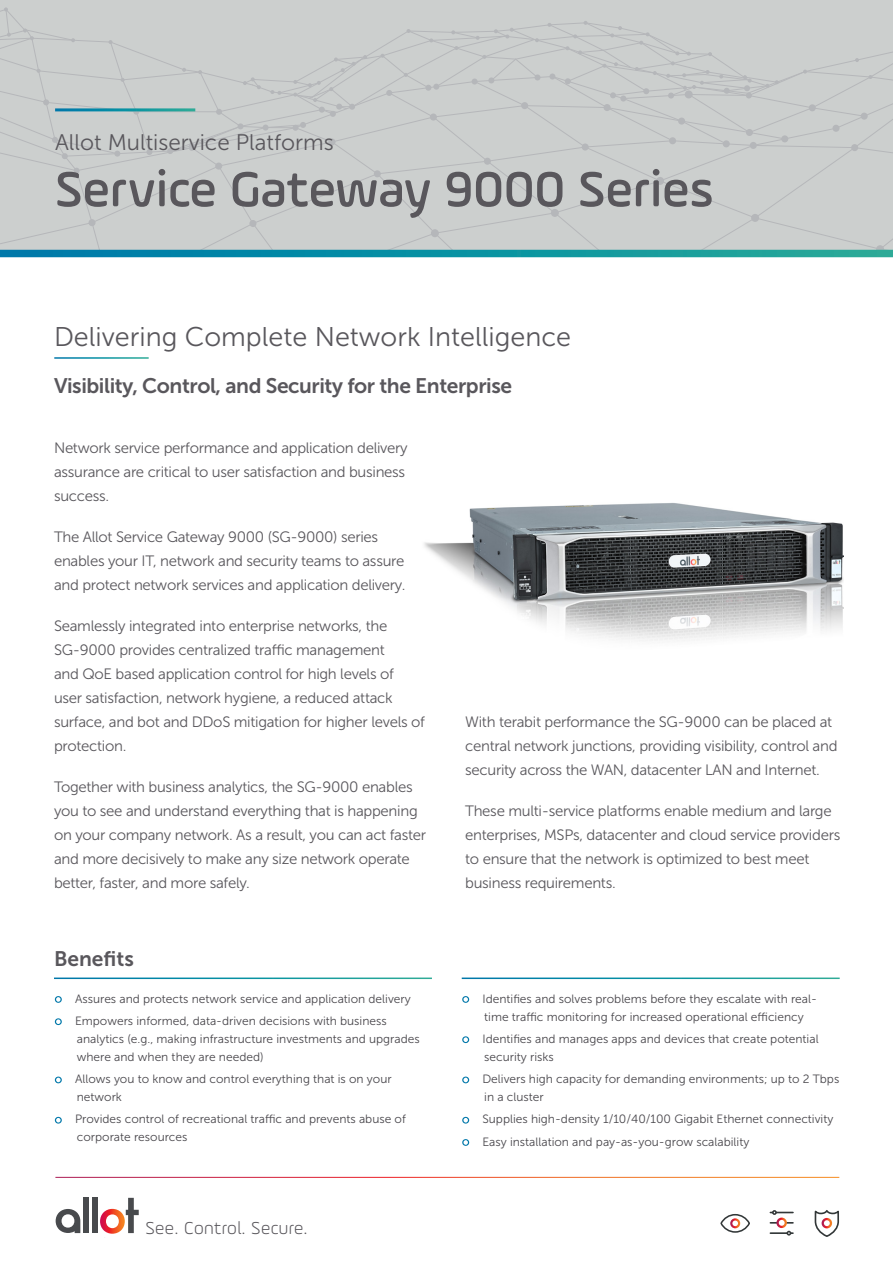
<style>
.page{position:relative;width:893px;height:1263px;background:#fff}
.page>*{position:absolute;margin:0;border:0;box-sizing:border-box;transform-origin:0 0}
.t1{font:500 52.5px "Ample Soft";color:#59575c}
.t2{font:27px "Museo Sans 300";color:#59575c}
.t3{font:22.5px "Museo Sans 300";color:#59575c}
.t4{font:21px "Museo Sans 700";letter-spacing:-.02em;color:#59575c}
.t5{font:300 18.45px "Ample Soft";letter-spacing:.02em;color:#59575c}
.t6{font:15px/24px "Museo Sans 300";letter-spacing:-.02em;color:#59575c}
.t7{font:12px/18px "Museo Sans 300";color:#48464b}
.s1{font-family:"Museo Sans 500";font-size:12.75px;color:#fff}
</style>
<div class="page">
<div style="left:0;top:0;width:893px;height:251px;background:#cccfce"></div>
<svg style="left:0;top:7px;width:893px;height:243px"></svg>
<hr style="left:55px;top:108px;width:140px;height:3px;background:#fff">
<svg style="left:814px;top:1210px;width:25px;height:27px"></svg>
<div style="left:822px;top:1218px;width:10px;height:10px;border:2px solid #fff;border-radius:50%"></div>
<div style="left:776px;top:1217px;width:11px;height:11px;border:2px solid #fff;border-radius:50%"></div>
<svg style="left:770px;top:1210px;width:23px;height:5px"></svg>
<svg style="left:770px;top:1231px;width:23px;height:4px"></svg>
<div style="left:730px;top:1218px;width:10px;height:10px;border:2px solid #fff;border-radius:50%"></div>
<div style="left:720px;top:1214px;width:30px;height:19px;border:2px solid #323738;border-radius:50%"></div>
<div style="left:83px;top:1198px;width:6px;height:35px;background:#484a4d"></div>
<div style="left:92px;top:1198px;width:6px;height:35px;background:#484a4d"></div>
<svg style="left:56px;top:1209px;width:24px;height:24px"></svg>
<svg style="left:100px;top:1198px;width:39px;height:36px"></svg>
<svg style="left:0;top:250px;width:893px;height:7px;background:#0d91a1"></svg>
<img style="left:424px;top:503px;width:420px;height:138px">
<p class="t3" style="left:55px;top:130px;width:280px">Allot Multiservice Platforms</p>
<p class="t1" style="left:55px;top:157px;width:660px">Service Gateway 9000 Series</p>
<p class="t2" style="left:54px;top:322px;width:519px">Delivering Complete Network Intelligence</p>
<p class="t4" style="left:54px;top:374px;width:460px">Visibility, Control, and Security for the Enterprise</p>
<p class="t6" style="left:54px;top:436px;width:355px">Network service performance and application delivery assurance are critical to user satisfaction and business success.</p>
<p class="t6" style="left:54px;top:525px;width:353px">The Allot Service Gateway 9000 (SG-9000) series enables your IT, network and security teams to assure and protect network services and application delivery.</p>
<p class="t6" style="left:54px;top:614px;width:372px">Seamlessly integrated into enterprise networks, the SG-9000 provides centralized traffic management<br>and QoE based application control for high levels of user satisfaction, network hygiene, a reduced attack surface, and bot and DDoS mitigation for higher levels of protection.</p>
<p class="t6" style="left:54px;top:775px;width:374px">Together with business analytics, the SG-9000 enables you to see and understand everything that is happening on your company network. As a result, you can act faster and more decisively to make any size network operate better, faster, and more safely.</p>
<p class="t4" style="left:54px;top:947px;width:81px">Benefits</p>
<p class="t7" style="left:54px;top:990px;width:358px"><span class="s1">o</span> Assures and protects network service and application delivery</p>
<p class="t7" style="left:77px;top:1012px;width:344px;text-indent:-22px"><span class="s1">o</span> Empowers informed, data-driven decisions with business analytics (e.g., making infrastructure investments and upgrades where and when they are needed)</p>
<p class="t7" style="left:77px;top:1070px;width:316px;text-indent:-22px"><span class="s1">o</span> Allows you to know and control everything that is on your network</p>
<p class="t7" style="left:77px;top:1110px;width:330px;text-indent:-22px"><span class="s1">o</span> Provides control of recreational traffic and prevents abuse of corporate resources</p>
<p class="t5" style="left:145px;top:1217px;width:163px">See. Control. Secure.</p>
<p class="t6" style="left:465px;top:710px;width:374px">With terabit performance the SG-9000 can be placed at central network junctions, providing visibility, control and security across the WAN, datacenter LAN and Internet.</p>
<p class="t6" style="left:465px;top:799px;width:377px">These multi-service platforms enable medium and large enterprises, MSPs, datacenter and cloud service providers to ensure that the network is optimized to best meet business requirements.</p>
<p class="t7" style="left:484px;top:990px;width:334px;text-indent:-22px"><span class="s1">o</span> Identifies and solves problems before they escalate with real&shy;time traffic monitoring for increased operational efficiency</p>
<p class="t7" style="left:484px;top:1030px;width:336px;text-indent:-22px"><span class="s1">o</span> Identifies and manages apps and devices that create potential security risks</p>
<p class="t7" style="left:484px;top:1070px;width:357px;text-indent:-22px"><span class="s1">o</span> Delivers high capacity for demanding environments; up to 2 Tbps in a cluster</p>
<p class="t7" style="left:462px;top:1110px;width:373px"><span class="s1">o</span> Supplies high-density 1/10/40/100 Gigabit Ethernet connectivity</p>
<p class="t7" style="left:462px;top:1133px;width:289px"><span class="s1">o</span> Easy installation and pay-as-you-grow scalability</p>
</div>
